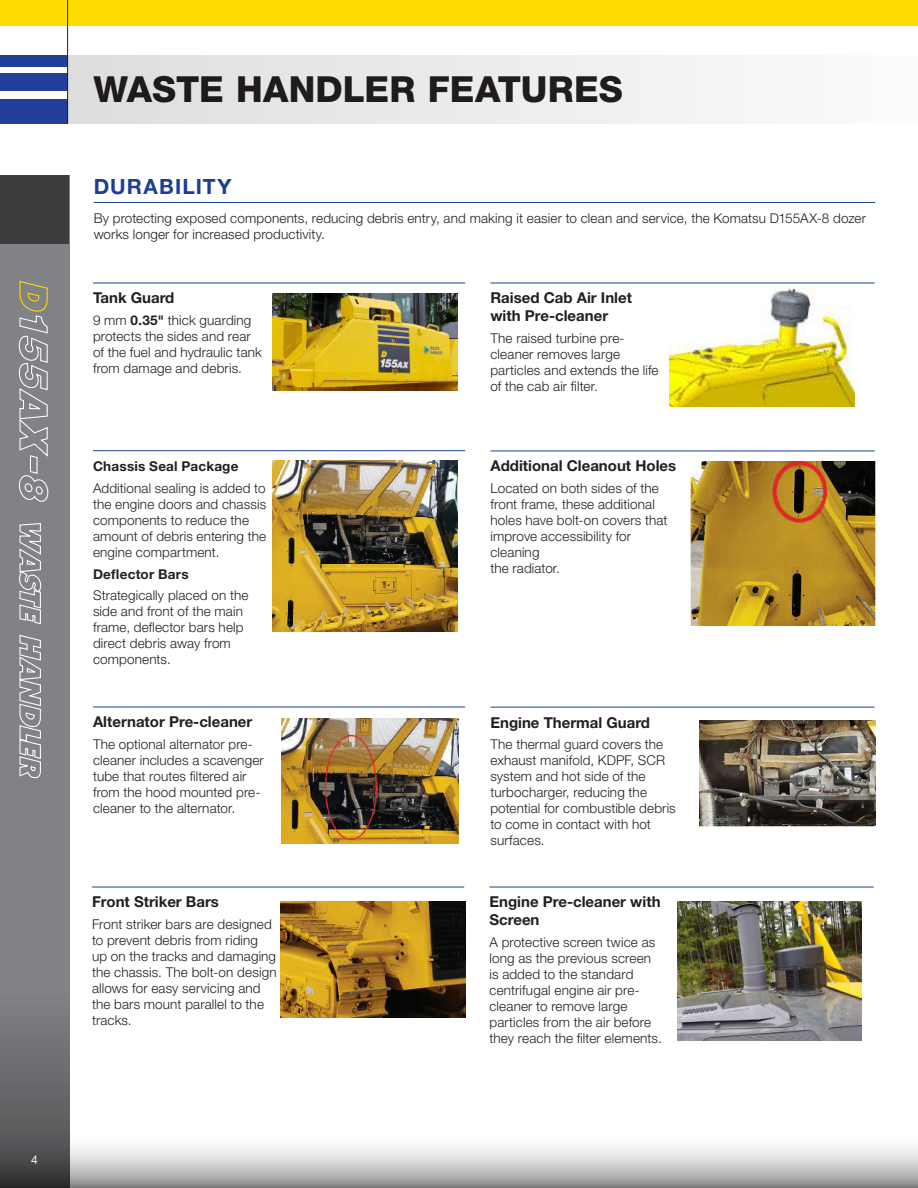
<style>
.page{position:relative;width:918px;height:1188px;background:#fff}
.page>*{position:absolute;margin:0;border:0;box-sizing:border-box;transform-origin:0 0}
.t1{font:800 36px "Helvetica Neue LT Pro";color:#231f20}
.t2{font:700 21px "Helvetica Neue";letter-spacing:.055em;color:#1b3f94}
.t3{font:700 15px/18px "Helvetica Neue";color:#231f20}
.t4{font:300 13.5px/15.9px "Helvetica Neue";letter-spacing:.01em;color:#231f20}
.t5{font:700 13.5px "Helvetica Neue";letter-spacing:.02em;color:#231f20}
.t6{font:12px "Helvetica Neue LT Pro";color:#fff}
.s1{font-weight:700}
</style>
<div class="page">
<div style="left:68px;top:55px;width:850px;height:68px;background:linear-gradient(to right,#deddde,#fbfcfc)"></div>
<div style="left:0;top:99px;width:68px;height:24px;background:#223f99"></div>
<div style="left:0;top:55px;width:68px;height:12px;background:#223f99"></div>
<div style="left:0;top:74px;width:68px;height:17px;background:#223f99"></div>
<div style="left:0;top:0;width:918px;height:25px;background:#ffdc01"></div>
<hr style="left:490px;top:707px;width:385px;height:1px;background:#1b3f94">
<hr style="left:94px;top:202px;width:781px;height:1px;background:#1b3f94">
<hr style="left:93px;top:283px;width:372px;height:1px;background:#1b3f94">
<hr style="left:490px;top:283px;width:385px;height:1px;background:#1b3f94">
<hr style="left:93px;top:450px;width:372px;height:1px;background:#1b3f94">
<hr style="left:490px;top:451px;width:385px;height:1px;background:#1b3f94">
<hr style="left:93px;top:707px;width:372px;height:1px;background:#1b3f94">
<div style="left:278px;top:719px;width:185px;height:124px;background:linear-gradient(to bottom,#fff,#fff)"></div>
<img style="left:282px;top:719px;width:177px;height:124px">
<img style="left:273px;top:293px;width:184px;height:97px">
<img style="left:669px;top:289px;width:185px;height:117px">
<img style="left:273px;top:461px;width:184px;height:171px">
<img style="left:690px;top:461px;width:185px;height:165px">
<img style="left:699px;top:721px;width:176px;height:106px">
<hr style="left:92px;top:887px;width:372px;height:1px;background:#1b3f94">
<img style="left:280px;top:901px;width:185px;height:117px">
<hr style="left:489px;top:887px;width:385px;height:1px;background:#1b3f94">
<img style="left:677px;top:902px;width:185px;height:138px">
<hr style="left:67px;top:0;width:1px;height:123px;background:#231f20">
<svg style="left:69px;top:1133px;width:849px;height:55px"></svg>
<svg style="left:0;top:243px;width:69px;height:945px"></svg>
<div style="left:0;top:175px;width:69px;height:68px;background:#3d3d3e"></div>
<svg style="left:18px;top:280px;width:31px;height:223px"></svg>
<svg style="left:19px;top:522px;width:23px;height:103px"></svg>
<svg style="left:19px;top:634px;width:23px;height:145px"></svg>
<p class="t6" style="left:31px;top:1153px;width:8px">4</p>
<h1 class="t1" style="left:93px;top:68px;width:531px">WASTE HANDLER FEATURES</h1>
<h2 class="t2" style="left:94px;top:174px;width:139px">DURABILITY</h2>
<p class="t4" style="left:94px;top:210px;width:774px">By protecting exposed components, reducing debris entry, and making it easier to clean and service, the Komatsu D155AX-8 dozer works longer for increased productivity.</p>
<p class="t3" style="left:93px;top:289px;width:83px">Tank Guard</p>
<p class="t4" style="left:93px;top:312px;width:171px">9 mm <span class="s1">0.35"</span> thick guarding protects the sides and rear of the fuel and hydraulic tank from damage and debris.</p>
<p class="t5" style="left:93px;top:458px;width:147px">Chassis Seal Package</p>
<p class="t4" style="left:93px;top:480px;width:175px">Additional sealing is added to the engine doors and chassis components to reduce the amount of debris entering the engine compartment.</p>
<p class="t5" style="left:93px;top:565px;width:97px">Deflector Bars</p>
<p class="t4" style="left:93px;top:587px;width:157px">Strategically placed on the side and front of the main frame, deflector bars help direct debris away from components.</p>
<p class="t3" style="left:93px;top:713px;width:161px">Alternator Pre-cleaner</p>
<p class="t4" style="left:93px;top:736px;width:172px">The optional alternator pre&shy;cleaner includes a scavenger tube that routes filtered air from the hood mounted pre&shy;cleaner to the alternator.</p>
<p class="t3" style="left:92px;top:893px;width:128px">Front Striker Bars</p>
<p class="t4" style="left:92px;top:916px;width:186px">Front striker bars are designed to prevent debris from riding<br>up on the tracks and damaging the chassis. The bolt-on design allows for easy servicing and the bars mount parallel to the tracks.</p>
<p class="t3" style="left:490px;top:289px;width:143px">Raised Cab Air Inlet with Pre-cleaner</p>
<p class="t4" style="left:490px;top:330px;width:170px">The raised turbine pre&shy;cleaner removes large particles and extends the life of the cab air filter.</p>
<p class="t3" style="left:490px;top:457px;width:187px">Additional Cleanout Holes</p>
<p class="t4" style="left:490px;top:480px;width:179px">Located on both sides of the front frame, these additional holes have bolt-on covers that improve accessibility for cleaning<br>the radiator.</p>
<p class="t3" style="left:490px;top:713px;width:161px">Engine Thermal Guard</p>
<p class="t4" style="left:490px;top:736px;width:187px">The thermal guard covers the exhaust manifold, KDPF, SCR system and hot side of the turbocharger, reducing the potential for combustible debris to come in contact with hot surfaces.</p>
<p class="t3" style="left:489px;top:893px;width:173px">Engine Pre-cleaner with<br>Screen</p>
<p class="t4" style="left:489px;top:934px;width:174px">A protective screen twice as long as the previous screen is added to the standard centrifugal engine air pre&shy;cleaner to remove large particles from the air before they reach the filter elements.</p>
</div>
